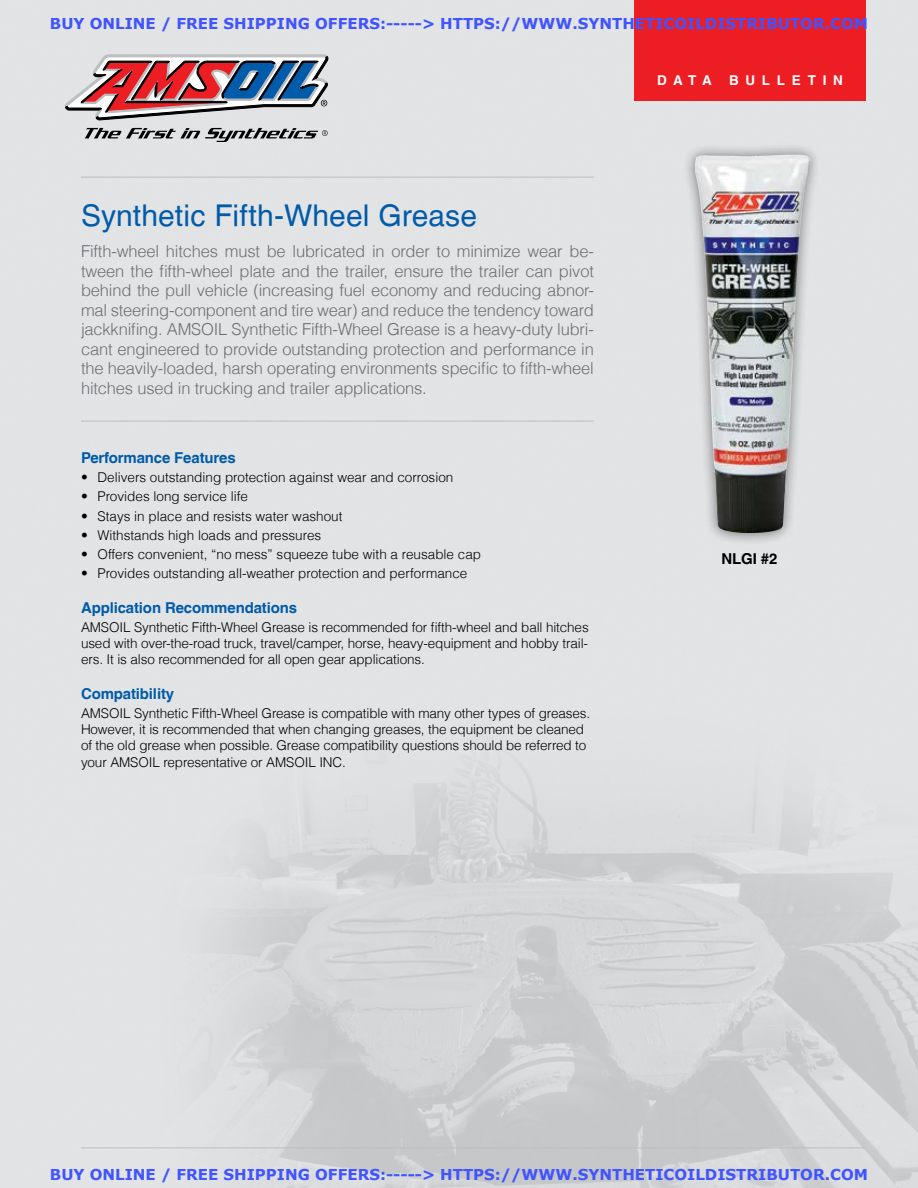
<style>
.page{position:relative;width:918px;height:1188px;background:#fff}
.page>*{position:absolute;margin:0;border:0;box-sizing:border-box;transform-origin:0 0}
.t1{font:30px "Helvetica LT";letter-spacing:.005em;color:#005baa}
.t2{font:300 16.5px/19.5px "Helvetica LT";letter-spacing:-.01em;color:#6d6e71;text-align:justify}
.t3{font:700 15px "Verdana";color:#4054ff}
.t4{font:700 15px "Helvetica LT";letter-spacing:-.01em;color:#005baa}
.t5{font:700 15px "Helvetica LT";color:#000}
.t6{font:300 13.5px/16.2px "Helvetica LT";letter-spacing:-.01em;color:#000;text-align:justify}
.t7{font:700 13.5px "Helvetica LT";letter-spacing:.5em;color:#fff}
</style>
<div class="page">
<img style="left:0;top:0;width:918px;height:1188px">
<svg style="left:65px;top:55px;width:263px;height:87px;background:#aa959d"></svg>
<hr style="left:81px;top:421px;width:513px;height:1px;background:#bcbec0">
<hr style="left:81px;top:1148px;width:785px;height:1px;background:#bcbec0">
<hr style="left:81px;top:177px;width:513px;height:1px;background:#bcbec0">
<div style="left:634px;top:0;width:232px;height:100px;background:#ed1d24"></div>
<div style="left:682px;top:142px;width:140px;height:404px;background:#000;opacity:.5"></div>
<img style="left:695px;top:155px;width:116px;height:378px">
<p class="t3" style="left:50px;top:13px;width:820px">BUY ONLINE / FREE SHIPPING OFFERS:-----&gt; HTTPS://WWW.SYNTHETICOILDISTRIBUTOR.COM</p>
<h1 class="t1" style="left:81px;top:198px;width:398px">Synthetic Fifth-Wheel Grease</h1>
<p class="t2" style="left:81px;top:241px;width:515px">Fifth-wheel hitches must be lubricated in order to minimize wear be&shy;tween the fifth-wheel plate and the trailer, ensure the trailer can pivot behind the pull vehicle (increasing fuel economy and reducing abnor&shy;mal steering-component and tire wear) and reduce the tendency toward jackknifing. AMSOIL Synthetic Fifth-Wheel Grease is a heavy-duty lubri&shy;cant engineered to provide outstanding protection and performance in the heavily-loaded, harsh operating environments specific to fifth-wheel hitches used in trucking and trailer applications.</p>
<p class="t4" style="left:81px;top:449px;width:156px">Performance Features</p>
<p class="t6" style="left:81px;top:469px;width:374px">• Delivers outstanding protection against wear and corrosion</p>
<p class="t6" style="left:81px;top:488px;width:169px">• Provides long service life</p>
<p class="t6" style="left:81px;top:508px;width:263px">• Stays in place and resists water washout</p>
<p class="t6" style="left:81px;top:527px;width:242px">• Withstands high loads and pressures</p>
<p class="t6" style="left:81px;top:546px;width:402px">• Offers convenient, “no mess” squeeze tube with a reusable cap</p>
<p class="t6" style="left:81px;top:565px;width:388px">• Provides outstanding all-weather protection and performance</p>
<p class="t4" style="left:81px;top:598px;width:218px">Application Recommendations</p>
<p class="t6" style="left:81px;top:619px;width:509px">AMSOIL Synthetic Fifth-Wheel Grease is recommended for fifth-wheel and ball hitches used with over-the-road truck, travel/camper, horse, heavy-equipment and hobby trail&shy;ers. It is also recommended for all open gear applications.</p>
<p class="t4" style="left:81px;top:684px;width:95px">Compatibility</p>
<p class="t6" style="left:81px;top:705px;width:511px;text-align:left">AMSOIL Synthetic Fifth-Wheel Grease is compatible with many other types of greases.<br>However, it is recommended that when changing greases, the equipment be cleaned of the old grease when possible. Grease compatibility questions should be referred to your AMSOIL representative or AMSOIL INC.</p>
<p class="t7" style="left:657px;top:72px;width:56px">DATA</p>
<p class="t7" style="left:729px;top:72px;width:115px">BULLETIN</p>
<p class="t5" style="left:722px;top:550px;width:57px">NLGI #2</p>
<p class="t3" style="left:50px;top:1164px;width:820px">BUY ONLINE / FREE SHIPPING OFFERS:-----&gt; HTTPS://WWW.SYNTHETICOILDISTRIBUTOR.COM</p>
</div>
